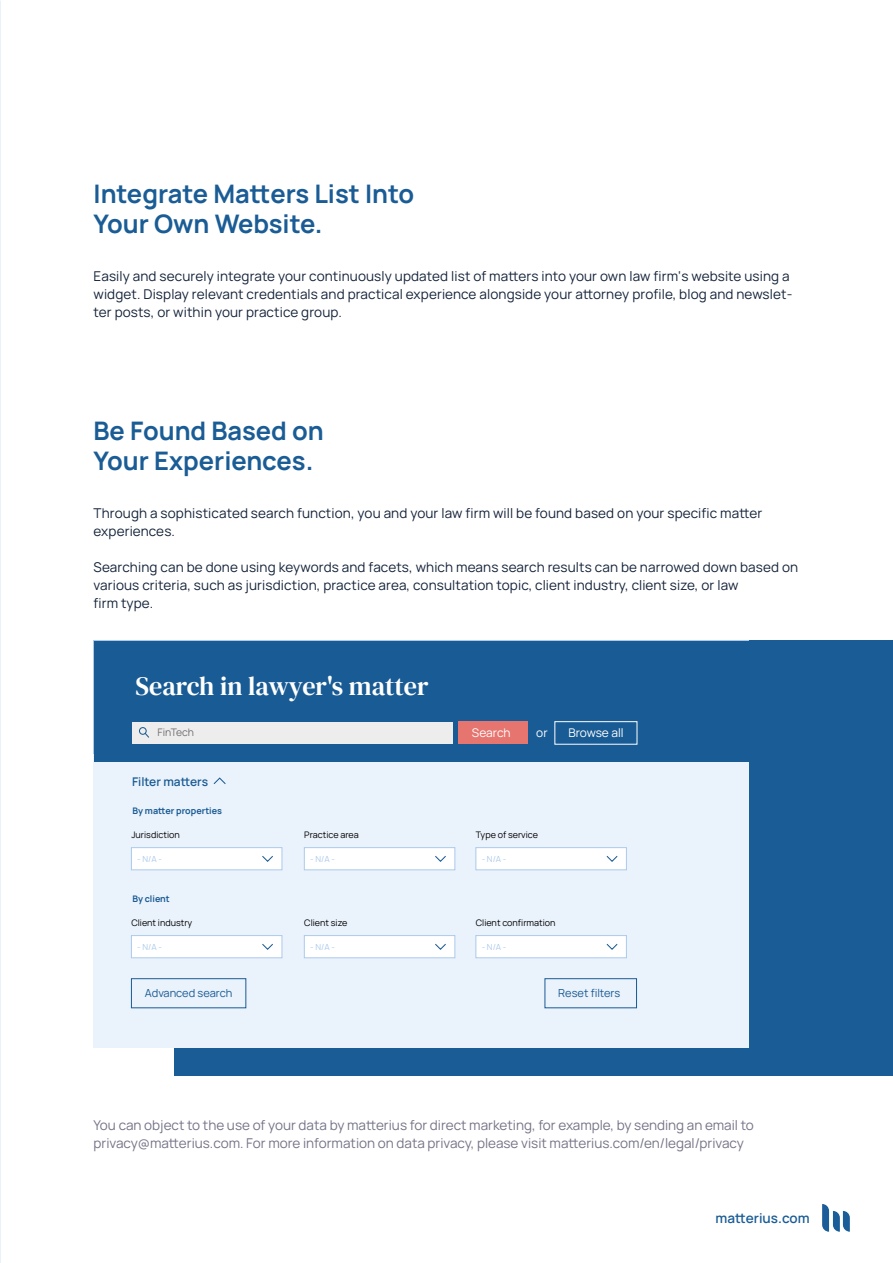
<style>
.page{position:relative;width:893px;height:1263px;background:#fff}
.page>*{position:absolute;margin:0;border:0;box-sizing:border-box;transform-origin:0 0}
.t1{font:26.25px "DM Serif Text";letter-spacing:-.005em;color:#fff}
.t2{font:700 25.5px/30px "Manrope";color:#1a5c95}
.t3{font:13.5px/18px "Manrope";letter-spacing:.01em;color:#142339}
.t4{font:13.5px/18px "Manrope";color:#757487}
.t5{font:600 13.5px "Manrope";color:#1a5c95}
.t6{font:12px "Manrope";color:#fff}
.t7{font:600 12px "Manrope";color:#195b94}
.t8{font:11.1px "Manrope";color:#195b94}
.t9{font:10.35px "Manrope";color:#706f6f}
.t10{font:9px "Manrope";color:#000}
.t11{font:700 9px "Manrope";color:#195b94}
.t12{font:8.4px "Manrope";color:#abcaec}
</style>
<div class="page">
<div style="left:174px;top:641px;width:719px;height:435px;background:#1a5c95"></div>
<img style="left:0;top:0;width:1px;height:1263px">
<div style="left:94px;top:755px;width:655px;height:293px;background:#eaf2fb"></div>
<div style="left:131px;top:848px;width:151px;height:22px;background:#fff"></div>
<div style="left:131px;top:847px;width:151px;height:23px;border:1px solid #abcaec"></div>
<div style="left:304px;top:848px;width:151px;height:22px;background:#fff"></div>
<div style="left:304px;top:847px;width:151px;height:23px;border:1px solid #abcaec"></div>
<div style="left:476px;top:848px;width:150px;height:22px;background:#fff"></div>
<div style="left:476px;top:847px;width:151px;height:23px;border:1px solid #abcaec"></div>
<div style="left:131px;top:935px;width:151px;height:23px;background:#fff"></div>
<div style="left:131px;top:935px;width:151px;height:23px;border:1px solid #abcaec"></div>
<div style="left:304px;top:935px;width:151px;height:23px;background:#fff"></div>
<div style="left:304px;top:935px;width:151px;height:23px;border:1px solid #abcaec"></div>
<div style="left:476px;top:935px;width:150px;height:23px;background:#fff"></div>
<div style="left:476px;top:935px;width:151px;height:23px;border:1px solid #abcaec"></div>
<div style="left:94px;top:641px;width:655px;height:121px;background:#195b94"></div>
<div style="left:459px;top:722px;width:69px;height:22px;background:#e6746f"></div>
<div style="left:132px;top:722px;width:321px;height:21px;background:#ededed"></div>
<div style="left:554px;top:721px;width:83px;height:23px;border:1px solid #fff"></div>
<svg style="left:262px;top:856px;width:11px;height:6px"></svg>
<svg style="left:435px;top:856px;width:11px;height:6px"></svg>
<svg style="left:606px;top:856px;width:12px;height:6px"></svg>
<svg style="left:262px;top:943px;width:11px;height:7px"></svg>
<svg style="left:435px;top:943px;width:11px;height:7px"></svg>
<svg style="left:606px;top:943px;width:12px;height:7px"></svg>
<svg style="left:139px;top:727px;width:10px;height:11px"></svg>
<svg style="left:213px;top:777px;width:13px;height:7px"></svg>
<div style="left:131px;top:978px;width:115px;height:30px;border:1px solid #195b94"></div>
<div style="left:545px;top:978px;width:92px;height:30px;border:1px solid #195b94"></div>
<svg style="left:822px;top:1204px;width:28px;height:28px"></svg>
<h2 class="t2" style="left:94px;top:177px;width:322px">Integrate Matters List Into<br>Your Own Website.</h2>
<p class="t3" style="left:94px;top:266px;width:700px">Easily and securely integrate your continuously updated list of matters into your own law firm‘s website using a widget. Display relevant credentials and practical experience alongside your attorney profile, blog and newslet&shy;ter posts, or within your practice group.</p>
<h2 class="t2" style="left:94px;top:414px;width:232px">Be Found Based on<br>Your Experiences.</h2>
<p class="t3" style="left:94px;top:503px;width:670px">Through a sophisticated search function, you and your law firm will be found based on your specific matter experiences.</p>
<p class="t3" style="left:94px;top:557px;width:706px">Searching can be done using keywords and facets, which means search results can be narrowed down based on various criteria, such as jurisdiction, practice area, consultation topic, client industry, client size, or law<br>firm type.</p>
<h1 class="t1" style="left:136px;top:671px;width:295px">Search in lawyer's matter</h1>
<p class="t9" style="left:158px;top:725px;width:38px">FinTech</p>
<p class="t7" style="left:132px;top:773px;width:78px">Filter matters</p>
<p class="t11" style="left:132px;top:805px;width:91px">By matter properties</p>
<p class="t10" style="left:131px;top:828px;width:50px">Jurisdiction</p>
<p class="t12" style="left:137px;top:853px;width:26px">- N/A -</p>
<p class="t11" style="left:132px;top:893px;width:39px">By client</p>
<p class="t10" style="left:131px;top:916px;width:62px">Client industry</p>
<p class="t12" style="left:137px;top:940px;width:26px">- N/A -</p>
<p class="t10" style="left:304px;top:828px;width:56px">Practice area</p>
<p class="t12" style="left:310px;top:853px;width:26px">- N/A -</p>
<p class="t10" style="left:304px;top:916px;width:44px">Client size</p>
<p class="t12" style="left:310px;top:940px;width:26px">- N/A -</p>
<p class="t6" style="left:472px;top:724px;width:40px">Search</p>
<p class="t6" style="left:536px;top:724px;width:13px">or</p>
<p class="t6" style="left:568px;top:724px;width:57px">Browse all</p>
<p class="t10" style="left:476px;top:828px;width:64px">Type of service</p>
<p class="t12" style="left:482px;top:853px;width:26px">- N/A -</p>
<p class="t10" style="left:476px;top:916px;width:81px">Client confirmation</p>
<p class="t12" style="left:482px;top:940px;width:26px">- N/A -</p>
<p class="t8" style="left:145px;top:985px;width:89px">Advanced search</p>
<p class="t8" style="left:558px;top:985px;width:63px">Reset filters</p>
<p class="t4" style="left:94px;top:1115px;width:662px">You can object to the use of your data by matterius for direct marketing, for example, by sending an email to privacy@matterius.com. For more information on data privacy, please visit matterius.com/en/legal/privacy</p>
<p class="t5" style="left:716px;top:1208px;width:96px">matterius.com</p>
</div>
